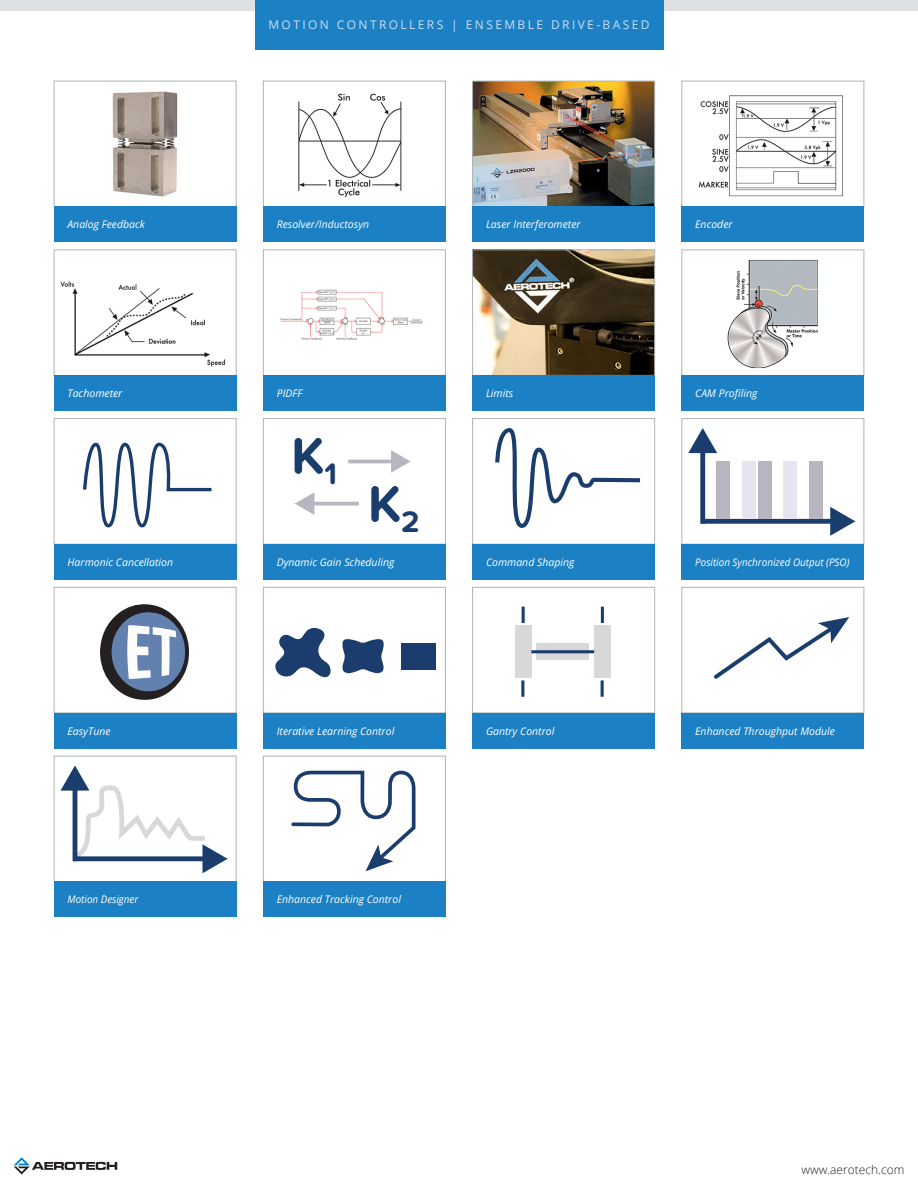
<style>
.page{position:relative;width:918px;height:1188px;background:#fff}
.page>*{position:absolute;margin:0;border:0;box-sizing:border-box;transform-origin:0 0}
.t1{font:700 52.8px "Proxima Soft";color:#1a3d6d}
.t2{font:12px "Open Sans";letter-spacing:.2em;color:#d0ddf0}
.t3{font:300 12px "Open Sans";color:#231f20}
.Caption_for_Image_an{font:italic 10.5px "Open Sans";color:#fff}
.Caption_for_Image_an-2{font:italic 10.5px "Open Sans";color:#fff;scale:.94 1}
</style>
<div class="page">
<div style="left:0;top:0;width:918px;height:10px;background:#dde1e4"></div>
<svg style="left:14px;top:1157px;width:103px;height:17px"></svg>
<div style="left:255px;top:0;width:408px;height:50px;background:#1b81c4"></div>
<img style="left:112px;top:91px;width:66px;height:106px">
<div style="left:54px;top:81px;width:182px;height:126px;border:1px solid #aeb5b4"></div>
<div style="left:54px;top:207px;width:182px;height:35px;background:#1b81c4"></div>
<img style="left:298px;top:93px;width:104px;height:105px">
<div style="left:263px;top:81px;width:182px;height:126px;border:1px solid #aeb5b4"></div>
<div style="left:263px;top:207px;width:183px;height:35px;background:#1b81c4"></div>
<img style="left:475px;top:83px;width:178px;height:122px">
<div style="left:473px;top:81px;width:182px;height:126px;border:1px solid #aeb5b4"></div>
<div style="left:472px;top:207px;width:183px;height:35px;background:#1b81c4"></div>
<img style="left:698px;top:95px;width:145px;height:102px">
<div style="left:682px;top:81px;width:182px;height:126px;border:1px solid #aeb5b4"></div>
<div style="left:682px;top:207px;width:182px;height:35px;background:#1b81c4"></div>
<img style="left:60px;top:281px;width:166px;height:86px">
<div style="left:54px;top:250px;width:182px;height:125px;border:1px solid #aeb5b4"></div>
<div style="left:54px;top:375px;width:182px;height:36px;background:#1b81c4"></div>
<img style="left:280px;top:289px;width:143px;height:52px">
<div style="left:263px;top:250px;width:182px;height:125px;border:1px solid #aeb5b4"></div>
<div style="left:263px;top:375px;width:183px;height:36px;background:#1b81c4"></div>
<img style="left:474px;top:252px;width:179px;height:121px">
<div style="left:472px;top:250px;width:183px;height:125px;border:1px solid #aeb5b4"></div>
<div style="left:472px;top:375px;width:183px;height:36px;background:#1b81c4"></div>
<img style="left:727px;top:260px;width:91px;height:109px">
<div style="left:682px;top:250px;width:182px;height:125px;border:1px solid #aeb5b4"></div>
<div style="left:682px;top:375px;width:182px;height:36px;background:#1b81c4"></div>
<svg style="left:83px;top:442px;width:129px;height:86px"></svg>
<div style="left:54px;top:418px;width:182px;height:126px;border:1px solid #aeb5b4"></div>
<div style="left:54px;top:544px;width:182px;height:35px;background:#1b81c4"></div>
<hr style="left:348px;top:460px;width:46px;height:3px;background:#b7b5bf">
<svg style="left:391px;top:450px;width:20px;height:23px"></svg>
<svg style="left:314px;top:502px;width:45px;height:4px"></svg>
<svg style="left:295px;top:492px;width:19px;height:23px"></svg>
<div style="left:263px;top:418px;width:183px;height:126px;border:1px solid #aeb5b4"></div>
<div style="left:263px;top:544px;width:183px;height:35px;background:#1b81c4"></div>
<svg style="left:495px;top:428px;width:146px;height:100px"></svg>
<div style="left:472px;top:418px;width:183px;height:126px;border:1px solid #aeb5b4"></div>
<div style="left:472px;top:544px;width:183px;height:35px;background:#1b81c4"></div>
<div style="left:700px;top:449px;width:5px;height:75px;background:#1a3d6d"></div>
<svg style="left:688px;top:428px;width:29px;height:25px"></svg>
<div style="left:701px;top:519px;width:133px;height:5px;background:#1a3d6d"></div>
<svg style="left:830px;top:507px;width:25px;height:29px"></svg>
<div style="left:717px;top:461px;width:13px;height:58px;background:#b7b5bf"></div>
<div style="left:742px;top:461px;width:14px;height:58px;background:#e6e5ef"></div>
<div style="left:758px;top:461px;width:14px;height:58px;background:#b7b5bf"></div>
<div style="left:810px;top:461px;width:13px;height:58px;background:#b7b5bf"></div>
<div style="left:784px;top:461px;width:13px;height:58px;background:#e6e5ef"></div>
<div style="left:682px;top:418px;width:182px;height:126px;border:1px solid #aeb5b4"></div>
<div style="left:682px;top:544px;width:182px;height:35px;background:#1b81c4"></div>
<svg style="left:100px;top:604px;width:89px;height:96px"></svg>
<div style="left:54px;top:587px;width:182px;height:126px;border:1px solid #aeb5b4"></div>
<div style="left:54px;top:713px;width:182px;height:35px;background:#1b81c4"></div>
<div style="left:402px;top:643px;width:34px;height:27px;background:#1a3d6d"></div>
<svg style="left:275px;top:628px;width:56px;height:49px"></svg>
<svg style="left:342px;top:639px;width:42px;height:35px"></svg>
<div style="left:263px;top:587px;width:183px;height:126px;border:1px solid #aeb5b4"></div>
<div style="left:263px;top:713px;width:183px;height:35px;background:#1b81c4"></div>
<div style="left:515px;top:626px;width:16px;height:52px;background:#d8d8d8"></div>
<div style="left:594px;top:626px;width:17px;height:52px;background:#d8d8d8"></div>
<div style="left:536px;top:643px;width:53px;height:17px;background:#d8d8d8"></div>
<hr style="left:601px;top:607px;width:3px;height:16px;background:#1a3d6d">
<hr style="left:522px;top:607px;width:3px;height:16px;background:#1a3d6d">
<hr style="left:601px;top:680px;width:3px;height:17px;background:#1a3d6d">
<hr style="left:521px;top:680px;width:3px;height:17px;background:#1a3d6d">
<hr style="left:531px;top:650px;width:63px;height:3px;background:#1a3d6d">
<div style="left:472px;top:587px;width:183px;height:126px;border:1px solid #aeb5b4"></div>
<div style="left:472px;top:713px;width:183px;height:35px;background:#1b81c4"></div>
<svg style="left:714px;top:617px;width:135px;height:62px"></svg>
<div style="left:682px;top:587px;width:182px;height:126px;border:1px solid #aeb5b4"></div>
<div style="left:682px;top:713px;width:182px;height:35px;background:#1b81c4"></div>
<svg style="left:60px;top:765px;width:168px;height:108px"></svg>
<div style="left:54px;top:756px;width:182px;height:126px;border:1px solid #aeb5b4"></div>
<div style="left:54px;top:882px;width:182px;height:35px;background:#1b81c4"></div>
<svg style="left:291px;top:770px;width:125px;height:102px"></svg>
<div style="left:263px;top:756px;width:183px;height:126px;border:1px solid #aeb5b4"></div>
<div style="left:263px;top:882px;width:183px;height:35px;background:#1b81c4"></div>
<p class="t2" style="left:268px;top:17px;width:383px">MOTION CONTROLLERS | ENSEMBLE DRIVE-BASED</p>
<p class="Caption_for_Image_an" style="left:68px;top:217px;width:79px">Analog Feedback</p>
<p class="Caption_for_Image_an" style="left:277px;top:217px;width:94px">Resolver/Inductosyn</p>
<p class="Caption_for_Image_an" style="left:486px;top:217px;width:96px">Laser Interferometer</p>
<p class="Caption_for_Image_an" style="left:695px;top:217px;width:39px">Encoder</p>
<p class="Caption_for_Image_an" style="left:68px;top:386px;width:56px">Tachometer</p>
<p class="Caption_for_Image_an" style="left:277px;top:386px;width:27px">PIDFF</p>
<p class="Caption_for_Image_an" style="left:486px;top:386px;width:29px">Limits</p>
<p class="Caption_for_Image_an" style="left:695px;top:386px;width:64px">CAM Profiling</p>
<p class="Caption_for_Image_an" style="left:68px;top:555px;width:107px">Harmonic Cancellation</p>
<p class="t1" style="left:291px;top:416px;width:48px">K<sub>1</sub></p>
<p class="t1" style="left:368px;top:464px;width:53px">K<sub>2</sub></p>
<p class="Caption_for_Image_an" style="left:277px;top:555px;width:119px">Dynamic Gain Scheduling</p>
<p class="Caption_for_Image_an" style="left:486px;top:555px;width:90px">Command Shaping</p>
<p class="Caption_for_Image_an-2" style="left:695px;top:555px;width:166px">Position Synchronized Output (PSO)</p>
<p class="Caption_for_Image_an" style="left:68px;top:724px;width:45px">EasyTune</p>
<p class="Caption_for_Image_an" style="left:277px;top:724px;width:119px">Iterative Learning Control</p>
<p class="Caption_for_Image_an" style="left:486px;top:724px;width:70px">Gantry Control</p>
<p class="Caption_for_Image_an" style="left:695px;top:724px;width:141px">Enhanced Throughput Module</p>
<p class="Caption_for_Image_an-2" style="left:68px;top:892px;width:77px">Motion Designer</p>
<p class="Caption_for_Image_an" style="left:277px;top:892px;width:126px">Enhanced Tracking Control</p>
<p class="t3" style="left:801px;top:1162px;width:105px">www.aerotech.com</p>
</div>
